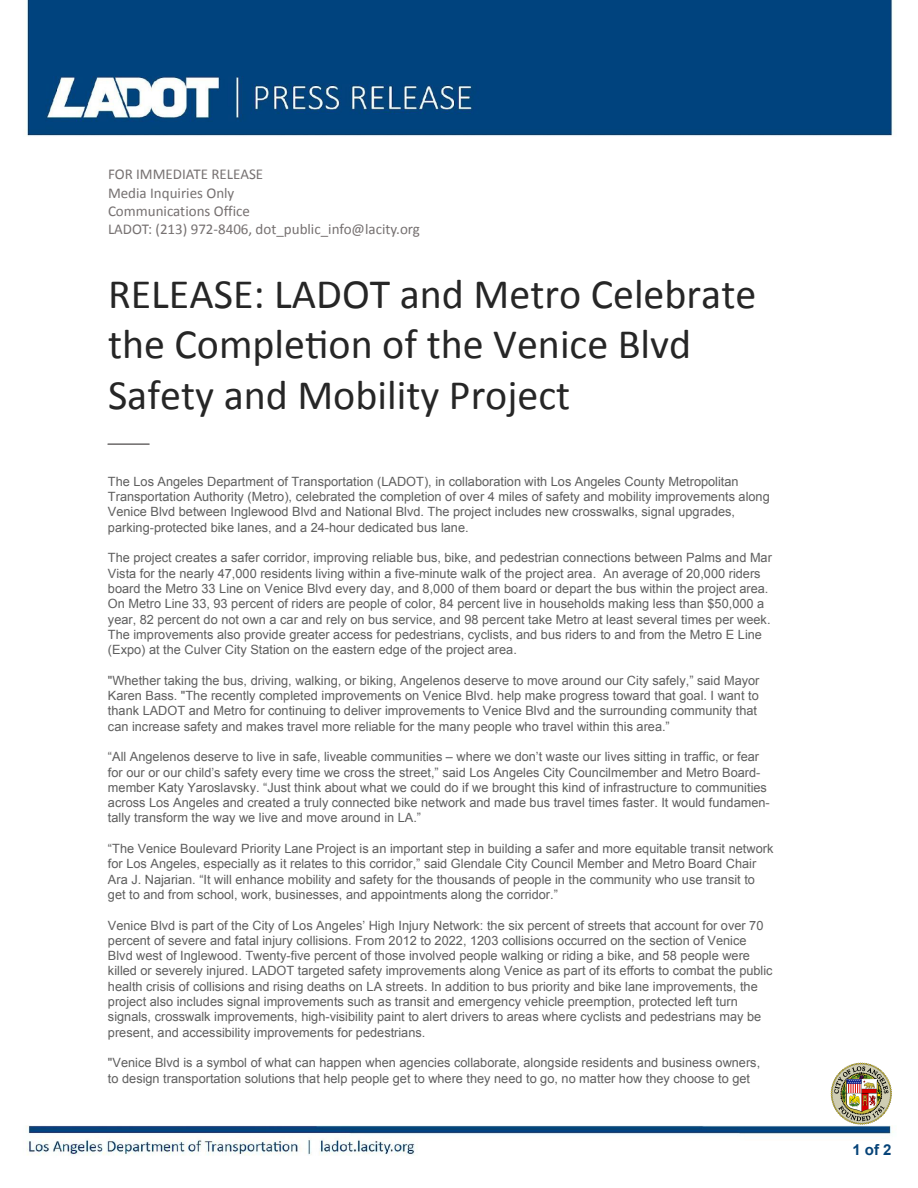
<style>
.page{position:relative;width:918px;height:1188px;background:#fff}
.page>*{position:absolute;margin:0;border:0;box-sizing:border-box;transform-origin:0 0}
.t1{font:42px/50.4px "Calibri";color:#262626}
.t2{font:15px/18.3px "Calibri";color:#767171}
.t3{font:700 15px "Arial";color:#064378}
.t4{font:12.75px/15.3px "Arial";color:#5e5e5e}
</style>
<div class="page">
<img style="left:26px;top:0;width:867px;height:1156px">
<img style="left:824px;top:1057px;width:69px;height:74px">
<hr style="left:108px;top:444px;width:41px;height:1px;background:#3b3838">
<p class="t2" style="left:108px;top:165px;width:314px">FOR IMMEDIATE RELEASE<br>Media Inquiries Only<br>Communications Office<br>LADOT: (213) 972-8406, dot_public_info@lacity.org</p>
<h1 class="t1" style="left:108px;top:267px;width:650px">RELEASE: LADOT and Metro Celebrate the Completion of the Venice Blvd<br>Safety and Mobility Project</h1>
<p class="t4" style="left:108px;top:474px;width:663px">The Los Angeles Department of Transportation (LADOT), in collaboration with Los Angeles County Metropolitan Transportation Authority (Metro), celebrated the completion of over 4 miles of safety and mobility improvements along Venice Blvd between Inglewood Blvd and National Blvd. The project includes new crosswalks, signal upgrades, parking-protected bike lanes, and a 24-hour dedicated bus lane.</p>
<p class="t4" style="left:108px;top:550px;width:665px">The project creates a safer corridor, improving reliable bus, bike, and pedestrian connections between Palms and Mar Vista for the nearly 47,000 residents living within a five-minute walk of the project area. An average of 20,000 riders board the Metro 33 Line on Venice Blvd every day, and 8,000 of them board or depart the bus within the project area.<br>On Metro Line 33, 93 percent of riders are people of color, 84 percent live in households making less than $50,000 a year, 82 percent do not own a car and rely on bus service, and 98 percent take Metro at least several times per week.<br>The improvements also provide greater access for pedestrians, cyclists, and bus riders to and from the Metro E Line (Expo) at the Culver City Station on the eastern edge of the project area.</p>
<p class="t4" style="left:108px;top:673px;width:653px">"Whether taking the bus, driving, walking, or biking, Angelenos deserve to move around our City safely,” said Mayor Karen Bass. "The recently completed improvements on Venice Blvd. help make progress toward that goal. I want to thank LADOT and Metro for continuing to deliver improvements to Venice Blvd and the surrounding community that can increase safety and makes travel more reliable for the many people who travel within this area.”</p>
<p class="t4" style="left:108px;top:749px;width:663px">“All Angelenos deserve to live in safe, liveable communities – where we don’t waste our lives sitting in traffic, or fear for our or our child’s safety every time we cross the street,” said Los Angeles City Councilmember and Metro Board&shy;member Katy Yaroslavsky. “Just think about what we could do if we brought this kind of infrastructure to communities across Los Angeles and created a truly connected bike network and made bus travel times faster. It would fundamen&shy;tally transform the way we live and move around in LA.”</p>
<p class="t4" style="left:108px;top:841px;width:667px">“The Venice Boulevard Priority Lane Project is an important step in building a safer and more equitable transit network for Los Angeles, especially as it relates to this corridor,” said Glendale City Council Member and Metro Board Chair Ara J. Najarian. “It will enhance mobility and safety for the thousands of people in the community who use transit to get to and from school, work, businesses, and appointments along the corridor.”</p>
<p class="t4" style="left:108px;top:918px;width:666px">Venice Blvd is part of the City of Los Angeles’ High Injury Network: the six percent of streets that account for over 70 percent of severe and fatal injury collisions. From 2012 to 2022, 1203 collisions occurred on the section of Venice Blvd west of Inglewood. Twenty-five percent of those involved people walking or riding a bike, and 58 people were killed or severely injured. LADOT targeted safety improvements along Venice as part of its efforts to combat the public health crisis of collisions and rising deaths on LA streets. In addition to bus priority and bike lane improvements, the project also includes signal improvements such as transit and emergency vehicle preemption, protected left turn signals, crosswalk improvements, high-visibility paint to alert drivers to areas where cyclists and pedestrians may be present, and accessibility improvements for pedestrians.</p>
<p class="t4" style="left:108px;top:1055px;width:654px">"Venice Blvd is a symbol of what can happen when agencies collaborate, alongside residents and business owners, to design transportation solutions that help people get to where they need to go, no matter how they choose to get</p>
<p class="t3" style="left:852px;top:1139px;width:41px">1 of 2</p>
</div>
